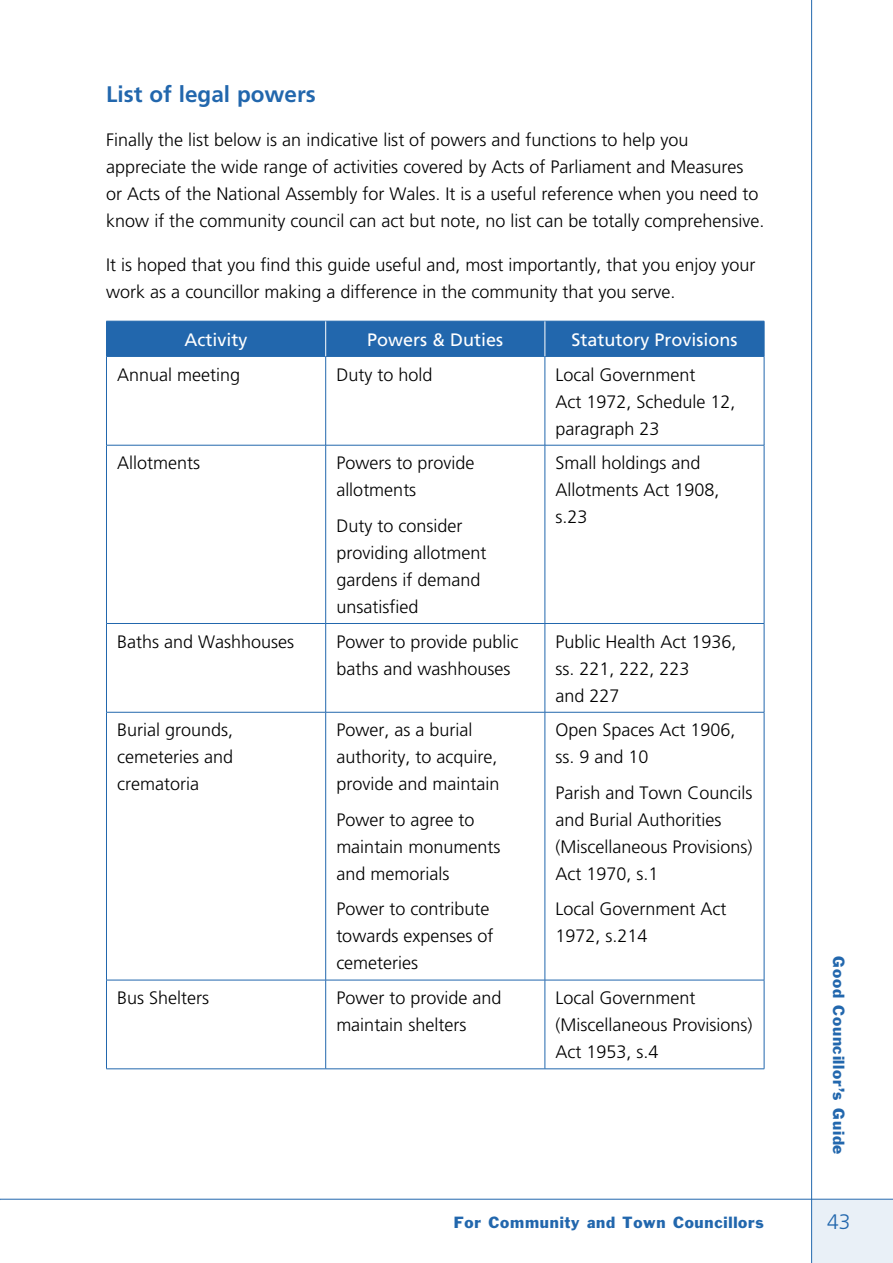
<style>
.page{position:relative;width:893px;height:1263px;background:#fff}
.page>*{position:absolute;margin:0;border:0;box-sizing:border-box;transform-origin:0 0}
.Sub_Head{font:700 22.5px "Frutiger";color:#2267ad}
.t1{font:300 21px "Frutiger";color:#2267ad}
.Body_Text{font:300 18px/27px "Frutiger";color:#000}
.Body_Text-2{font:18px "Frutiger";color:#fff}
.t2{font:15px "Franklin Gothic Std";letter-spacing:.05em;color:#2267ad}
</style>
<div class="page">
<div style="left:812px;top:1199px;width:81px;height:64px;background:#e9f0f7"></div>
<hr style="left:0;top:1199px;width:893px;height:1px;background:#2267ad">
<hr style="left:811px;top:0;width:1px;height:1263px;background:#2267ad">
<div style="left:107px;top:322px;width:657px;height:34px;background:#2267ad"></div>
<hr style="left:106px;top:357px;width:1px;height:88px;background:#2267ad">
<hr style="left:325px;top:357px;width:1px;height:88px;background:#2267ad">
<hr style="left:545px;top:357px;width:1px;height:88px;background:#2267ad">
<hr style="left:764px;top:357px;width:1px;height:88px;background:#2267ad">
<hr style="left:106px;top:445px;width:220px;height:1px;background:#2267ad">
<hr style="left:106px;top:445px;width:1px;height:178px;background:#2267ad">
<hr style="left:326px;top:445px;width:219px;height:1px;background:#2267ad">
<hr style="left:325px;top:445px;width:1px;height:178px;background:#2267ad">
<hr style="left:545px;top:445px;width:219px;height:1px;background:#2267ad">
<hr style="left:545px;top:445px;width:1px;height:178px;background:#2267ad">
<hr style="left:764px;top:445px;width:1px;height:178px;background:#2267ad">
<hr style="left:106px;top:623px;width:220px;height:1px;background:#2267ad">
<hr style="left:106px;top:624px;width:1px;height:88px;background:#2267ad">
<hr style="left:326px;top:623px;width:219px;height:1px;background:#2267ad">
<hr style="left:325px;top:624px;width:1px;height:88px;background:#2267ad">
<hr style="left:545px;top:623px;width:219px;height:1px;background:#2267ad">
<hr style="left:545px;top:624px;width:1px;height:88px;background:#2267ad">
<hr style="left:764px;top:624px;width:1px;height:88px;background:#2267ad">
<hr style="left:106px;top:712px;width:220px;height:1px;background:#2267ad">
<hr style="left:106px;top:712px;width:1px;height:268px;background:#2267ad">
<hr style="left:326px;top:712px;width:219px;height:1px;background:#2267ad">
<hr style="left:325px;top:712px;width:1px;height:268px;background:#2267ad">
<hr style="left:545px;top:712px;width:219px;height:1px;background:#2267ad">
<hr style="left:545px;top:712px;width:1px;height:268px;background:#2267ad">
<hr style="left:764px;top:712px;width:1px;height:268px;background:#2267ad">
<hr style="left:106px;top:980px;width:220px;height:1px;background:#2267ad">
<hr style="left:106px;top:980px;width:1px;height:89px;background:#2267ad">
<hr style="left:326px;top:980px;width:219px;height:1px;background:#2267ad">
<hr style="left:325px;top:980px;width:1px;height:89px;background:#2267ad">
<hr style="left:545px;top:980px;width:219px;height:1px;background:#2267ad">
<hr style="left:545px;top:980px;width:1px;height:89px;background:#2267ad">
<hr style="left:764px;top:980px;width:1px;height:89px;background:#2267ad">
<hr style="left:106px;top:1068px;width:220px;height:1px;background:#2267ad">
<hr style="left:326px;top:1068px;width:219px;height:1px;background:#2267ad">
<hr style="left:545px;top:1068px;width:219px;height:1px;background:#2267ad">
<hr style="left:106px;top:321px;width:220px;height:1px;background:#2267ad">
<hr style="left:106px;top:321px;width:1px;height:35px;background:#2267ad">
<hr style="left:326px;top:321px;width:219px;height:1px;background:#2267ad">
<hr style="left:545px;top:321px;width:219px;height:1px;background:#2267ad">
<hr style="left:764px;top:321px;width:1px;height:35px;background:#2267ad">
<hr style="left:106px;top:356px;width:220px;height:1px;background:#2267ad">
<hr style="left:326px;top:356px;width:219px;height:1px;background:#2267ad">
<hr style="left:545px;top:356px;width:219px;height:1px;background:#2267ad">
<hr style="left:325px;top:321px;width:1px;height:35px;background:#fff">
<hr style="left:545px;top:321px;width:1px;height:35px;background:#fff">
<p class="Sub_Head" style="left:106px;top:81px;width:211px">List of legal powers</p>
<p class="Body_Text" style="left:106px;top:126px;width:660px">Finally the list below is an indicative list of powers and functions to help you appreciate the wide range of activities covered by Acts of Parliament and Measures<br>or Acts of the National Assembly for Wales. It is a useful reference when you need to know if the community council can act but note, no list can be totally comprehensive.</p>
<p class="Body_Text" style="left:106px;top:251px;width:651px">It is hoped that you find this guide useful and, most importantly, that you enjoy your work as a councillor making a difference in the community that you serve.</p>
<p class="Body_Text-2" style="left:185px;top:329px;width:65px">Activity</p>
<p class="Body_Text-2" style="left:367px;top:329px;width:138px">Powers &amp; Duties</p>
<p class="Body_Text-2" style="left:571px;top:329px;width:168px">Statutory Provisions</p>
<p class="Body_Text" style="left:117px;top:361px;width:125px">Annual meeting</p>
<p class="Body_Text" style="left:336px;top:361px;width:98px">Duty to hold</p>
<p class="Body_Text" style="left:555px;top:361px;width:182px">Local Government<br>Act 1972, Schedule 12, paragraph 23</p>
<p class="Body_Text" style="left:117px;top:450px;width:84px">Allotments</p>
<p class="Body_Text" style="left:336px;top:450px;width:140px">Powers to provide allotments</p>
<p class="Body_Text" style="left:336px;top:512px;width:152px">Duty to consider providing allotment gardens if demand unsatisfied</p>
<p class="Body_Text" style="left:555px;top:450px;width:166px">Small holdings and<br>Allotments Act 1908, s.23</p>
<p class="Body_Text" style="left:117px;top:628px;width:179px">Baths and Washhouses</p>
<p class="Body_Text" style="left:336px;top:628px;width:184px">Power to provide public baths and washhouses</p>
<p class="Body_Text" style="left:555px;top:628px;width:183px">Public Health Act 1936, ss. 221, 222, 223<br>and 227</p>
<p class="Body_Text" style="left:117px;top:717px;width:118px;text-align:justify">Burial grounds, cemeteries and crematoria</p>
<p class="Body_Text" style="left:336px;top:717px;width:165px">Power, as a burial authority, to acquire, provide and maintain</p>
<p class="Body_Text" style="left:336px;top:806px;width:166px">Power to agree to maintain monuments and memorials</p>
<p class="Body_Text" style="left:336px;top:896px;width:159px">Power to contribute towards expenses of cemeteries</p>
<p class="Body_Text" style="left:555px;top:717px;width:182px">Open Spaces Act 1906, ss. 9 and 10</p>
<p class="Body_Text" style="left:555px;top:779px;width:199px">Parish and Town Councils and Burial Authorities (Miscellaneous Provisions)<br>Act 1970, s.1</p>
<p class="Body_Text" style="left:555px;top:896px;width:172px">Local Government Act<br>1972, s.214</p>
<p class="Body_Text" style="left:117px;top:985px;width:94px">Bus Shelters</p>
<p class="Body_Text" style="left:336px;top:985px;width:167px">Power to provide and maintain shelters</p>
<p class="Body_Text" style="left:555px;top:985px;width:199px">Local Government (Miscellaneous Provisions)<br>Act 1953, s.4</p>
<p class="t2" style="left:454px;top:1213px;width:312px">For Community and Town Councillors</p>
<p class="t2" style="left:848px;top:956px;width:200px;rotate:90deg">Good Councillor’s Guide</p>
<p class="t1" style="left:827px;top:1210px;width:25px">43</p>
</div>
